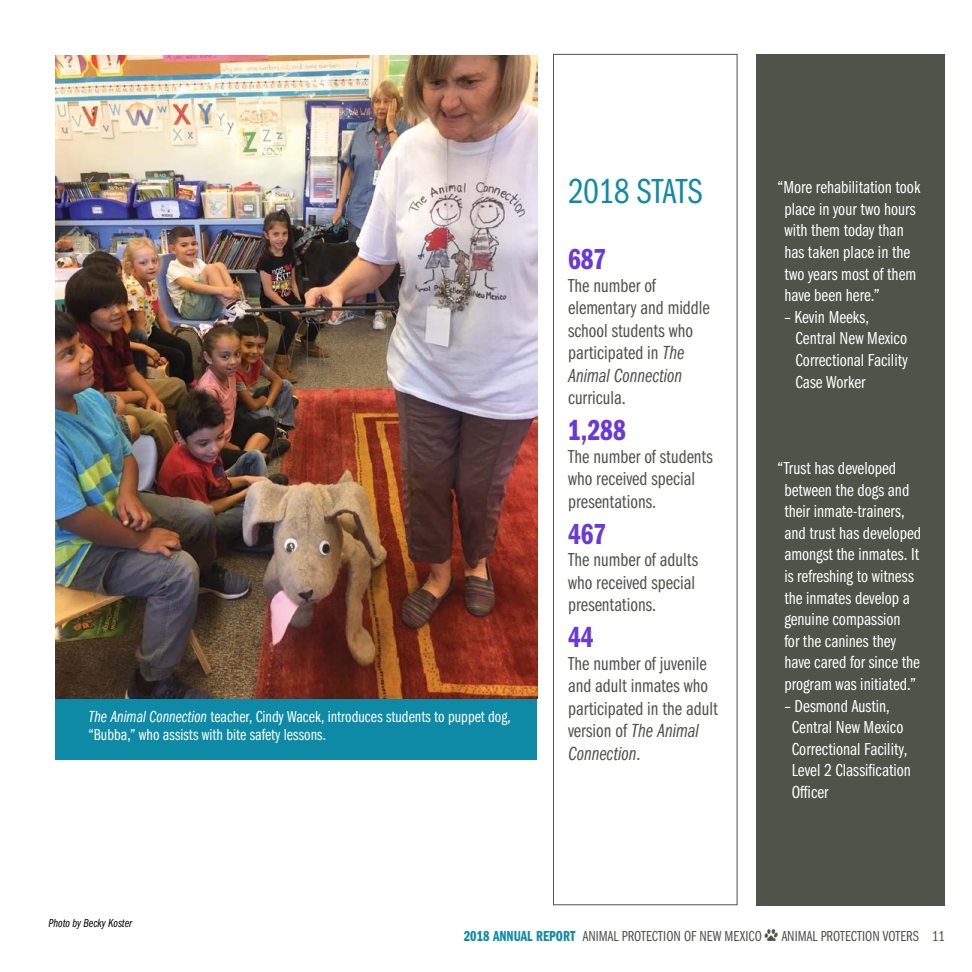
<style>
.page{position:relative;width:972px;height:972px;background:#fff}
.page>*{position:absolute;margin:0;border:0;box-sizing:border-box;transform-origin:0 0}
.t1{font:36px "Franklin Gothic URW Com Boo";color:#0f8aa6}
.t2{font:30px "Franklin Gothic URW Com Dem";color:#6a39d9}
.t3{font:19.5px/22.5px "Franklin Gothic URW Com Boo";color:#50534a}
.t4{font:19.5px "Franklin Gothic URW Com Boo Ita";color:#50534a}
.t5{font:18px/21.6px "Franklin Gothic URW Com Boo";color:#fff}
.t6{font:16.5px/18px "Franklin Gothic URW Com Boo";color:#fff}
.t7{font:15px "Franklin Gothic URW Com Boo";color:#50534a}
.t8{font:12px "Franklin Gothic URW Com Boo Ita";letter-spacing:-.005em;color:#000}
.s1{font-family:"Franklin Gothic URW Com Boo Ita"}
.s2{font-family:"Franklin Gothic URW Com Boo"}
.s3{font-family:"Franklin Gothic URW Com Dem";color:#0f8aa6}
.s4{font-family:"Animal Tracks"}
</style>
<div class="page">
<div style="left:756px;top:54px;width:189px;height:852px;background:#50534a"></div>
<div style="left:553px;top:54px;width:184px;height:851px;border:1px solid #50534a"></div>
<div style="left:55px;top:698px;width:482px;height:61px;background:#0f8aa6"></div>
<img style="left:55px;top:56px;width:482px;height:642px">
<p class="t6" style="left:89px;top:707px;width:424px"><span class="s1">The Animal Connection</span> teacher, Cindy Wacek, introduces students to puppet dog, “Bubba,” who assists with bite safety lessons.</p>
<h1 class="t1" style="left:568px;top:167px;width:136px">2018 STATS</h1>
<h2 class="t2" style="left:568px;top:238px;width:40px">687</h2>
<p class="t3" style="left:568px;top:273px;width:143px">The number of elementary and middle school students who participated in <span class="s1">The</span></p>
<p class="t4" style="left:568px;top:365px;width:116px">Animal Connection</p>
<p class="t3" style="left:568px;top:386px;width:59px">curricula.</p>
<h2 class="t2" style="left:568px;top:409px;width:59px">1,288</h2>
<p class="t3" style="left:568px;top:444px;width:146px">The number of students who received special presentations.</p>
<h2 class="t2" style="left:568px;top:513px;width:40px">467</h2>
<p class="t3" style="left:568px;top:548px;width:132px">The number of adults who received special presentations.</p>
<h2 class="t2" style="left:568px;top:616px;width:27px">44</h2>
<p class="t3" style="left:568px;top:651px;width:151px">The number of juvenile and adult inmates who participated in the adult version of <span class="s1">The Animal</span></p>
<p class="t4" style="left:568px;top:743px;width:74px">Connection<span class="s2">.</span></p>
<p class="t5" style="left:784px;top:175px;width:138px;text-indent:-7px">“More rehabilitation took place in your two hours with them today than has taken place in the two years most of them have been here.”</p>
<p class="t5" style="left:795px;top:305px;width:114px;text-indent:-11px">– Kevin Meeks,<br>Central New Mexico<br>Correctional Facility<br>Case Worker</p>
<p class="t5" style="left:784px;top:456px;width:138px;text-indent:-7px">“Trust has developed between the dogs and their inmate-trainers, and trust has developed amongst the inmates. It is refreshing to witness the inmates develop a genuine compassion<br>for the canines they have cared for since the program was initiated.”</p>
<p class="t5" style="left:792px;top:694px;width:121px;text-indent:-7px">– Desmond Austin,<br>Central New Mexico<br>Correctional Facility,<br>Level 2 Classification<br>Officer</p>
<p class="t8" style="left:49px;top:917px;width:85px">Photo by Becky Koster</p>
<p class="t7" style="left:464px;top:926px;width:483px"><span class="s3">2018 ANNUAL REPORT</span> ANIMAL PROTECTION OF NEW MEXICO <span class="s4">D</span> ANIMAL PROTECTION VOTERS 11</p>
</div>
